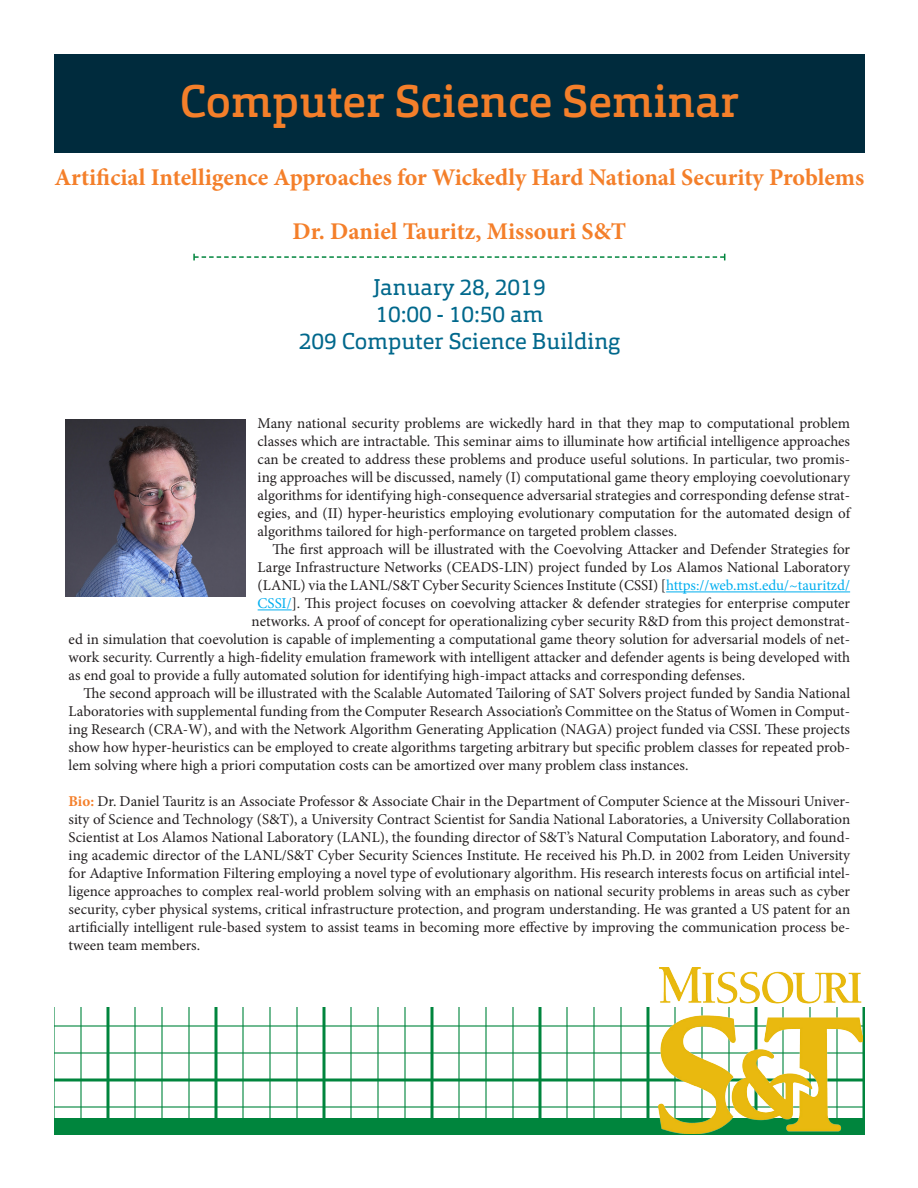
<style>
.page{position:relative;width:918px;height:1188px;background:#fff}
.page>*{position:absolute;margin:0;border:0;box-sizing:border-box;transform-origin:0 0}
.Headline{font:500 45px "Orgon Slab";color:#f47f2a}
.Dashed_Line{font:700 24px "Minion Pro";color:#f47f2a}
.Date{font:22.5px/27px "Orgon Slab";color:#00688c;text-align:center}
.t1{font:15px/18px "Minion Pro";color:#231f20;text-align:justify}
.s1{color:#00aeef}
.s2{font-weight:700;color:#f47f2a}
</style>
<div class="page">
<svg style="left:54px;top:1008px;width:810px;height:110px"></svg>
<div style="left:54px;top:54px;width:810px;height:99px;background:#002b3d"></div>
<svg style="left:193px;top:254px;width:532px;height:6px"></svg>
<div style="left:54px;top:1118px;width:810px;height:17px;background:#00853d"></div>
<hr style="left:666px;top:592px;width:184px;height:1px;background:#00aeef">
<hr style="left:258px;top:610px;width:34px;height:1px;background:#00aeef">
<img style="left:66px;top:419px;width:179px;height:178px">
<img style="left:658px;top:968px;width:205px;height:166px">
<p class="Headline" style="left:180px;top:73px;width:561px">Computer Science Seminar</p>
<p class="Dashed_Line" style="left:54px;top:160px;width:811px">Artificial Intelligence Approaches for Wickedly Hard National Security Problems</p>
<p class="Dashed_Line" style="left:293px;top:214px;width:335px">Dr. Daniel Tauritz, Missouri S&amp;T</p>
<p class="Date" style="left:299px;top:274px;width:323px">January 28, 2019<br>10:00 - 10:50 am<br>209 Computer Science Building</p>
<p class="t1" style="left:258px;top:415px;width:594px">Many national security problems are wickedly hard in that they map to computational problem classes which are intractable. This seminar aims to illuminate how artificial intelligence approaches can be created to address these problems and produce useful solutions. In particular, two promis&shy;ing approaches will be discussed, namely (I) computational game theory employing coevolutionary algorithms for identifying high-consequence adversarial strategies and corresponding defense strat&shy;egies, and (II) hyper-heuristics employing evolutionary computation for the automated design of algorithms tailored for high-performance on targeted problem classes.</p>
<p class="t1" style="left:273px;top:541px;width:579px">The first approach will be illustrated with the Coevolving Attacker and Defender Strategies for</p>
<p class="t1" style="left:258px;top:559px;width:594px">Large Infrastructure Networks (CEADS-LIN) project funded by Los Alamos National Laboratory</p>
<p class="t1" style="left:258px;top:577px;width:594px">(LANL) via the LANL/S&amp;T Cyber Security Sciences Institute (CSSI) [<span class="s1">https://web.mst.edu/~tauritzd/</span></p>
<p class="t1" style="left:258px;top:595px;width:594px"><span class="s1">CSSI/</span>]. This project focuses on coevolving attacker &amp; defender strategies for enterprise computer</p>
<p class="t1" style="left:252px;top:613px;width:600px">networks. A proof of concept for operationalizing cyber security R&amp;D from this project demonstrat-</p>
<p class="t1" style="left:69px;top:631px;width:783px">ed in simulation that coevolution is capable of implementing a computational game theory solution for adversarial models of net-</p>
<p class="t1" style="left:69px;top:649px;width:783px">work security. Currently a high-fidelity emulation framework with intelligent attacker and defender agents is being developed with</p>
<p class="t1" style="left:69px;top:667px;width:678px">as end goal to provide a fully automated solution for identifying high-impact attacks and corresponding defenses.</p>
<p class="t1" style="left:69px;top:685px;width:783px;text-indent:15px">The second approach will be illustrated with the Scalable Automated Tailoring of SAT Solvers project funded by Sandia National Laboratories with supplemental funding from the Computer Research Association’s Committee on the Status of Women in Comput&shy;ing Research (CRA-W), and with the Network Algorithm Generating Application (NAGA) project funded via CSSI. These projects show how hyper-heuristics can be employed to create algorithms targeting arbitrary but specific problem classes for repeated prob&shy;lem solving where high a priori computation costs can be amortized over many problem class instances.</p>
<p class="t1" style="left:69px;top:793px;width:783px"><span class="s2">Bio:</span> Dr. Daniel Tauritz is an Associate Professor &amp; Associate Chair in the Department of Computer Science at the Missouri Univer&shy;sity of Science and Technology (S&amp;T), a University Contract Scientist for Sandia National Laboratories, a University Collaboration Scientist at Los Alamos National Laboratory (LANL), the founding director of S&amp;T’s Natural Computation Laboratory, and found&shy;ing academic director of the LANL/S&amp;T Cyber Security Sciences Institute. He received his Ph.D. in 2002 from Leiden University for Adaptive Information Filtering employing a novel type of evolutionary algorithm. His research interests focus on artificial intel&shy;ligence approaches to complex real-world problem solving with an emphasis on national security problems in areas such as cyber security, cyber physical systems, critical infrastructure protection, and program understanding. He was granted a US patent for an artificially intelligent rule-based system to assist teams in becoming more effective by improving the communication process be&shy;tween team members.</p>
</div>
